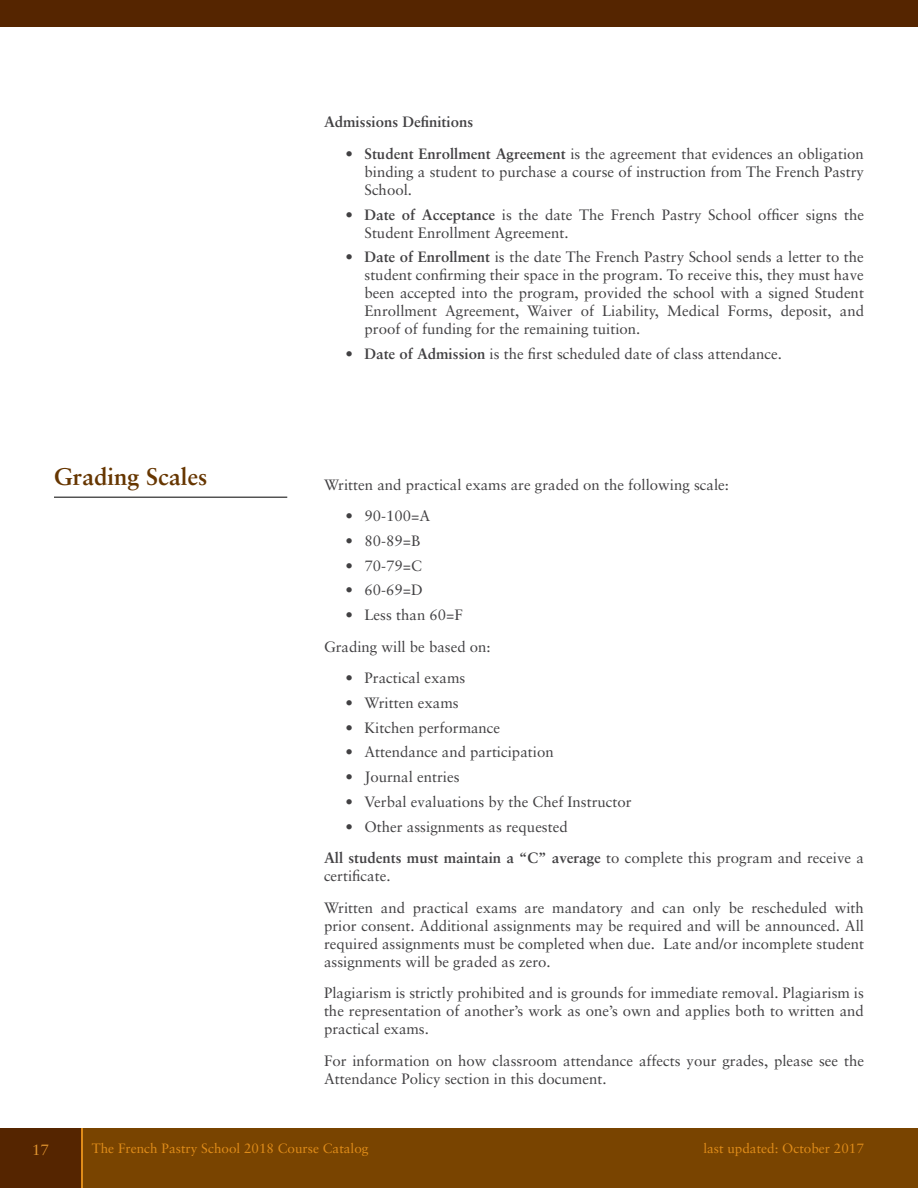
<style>
.page{position:relative;width:918px;height:1188px;background:#fff}
.page>*{position:absolute;margin:0;border:0;box-sizing:border-box;transform-origin:0 0}
.t1{font:700 24px "Sabon LT";color:#663600}
.t2{font:15px/18px "Sabon LT";color:#414042;text-align:justify}
.t3{font:700 15px "Sabon LT";color:#414042}
.t4{font:15px "Sabon LT";color:#e2952f}
.t5{font:13.5px "Sabon LT";color:#df8c19}
.s1{font-weight:700}
</style>
<div class="page">
<div style="left:0;top:1128px;width:918px;height:60px;background:#794400"></div>
<div style="left:0;top:1128px;width:82px;height:60px;background:#552500"></div>
<hr style="left:81px;top:1128px;width:1px;height:60px;background:#df8c19">
<div style="left:0;top:0;width:918px;height:27px;background:#552500"></div>
<hr style="left:54px;top:497px;width:233px;height:1px;background:#000">
<h1 class="t1" style="left:54px;top:462px;width:155px">Grading Scales</h1>
<p class="t3" style="left:324px;top:113px;width:151px">Admissions Definitions</p>
<p class="t2" style="left:365px;top:144px;width:501px;text-indent:-19px">• <span class="s1">Student Enrollment Agreement</span> is the agreement that evidences an obligation binding a student to purchase a course of instruction from The French Pastry School.</p>
<p class="t2" style="left:365px;top:205px;width:501px;text-indent:-19px">• <span class="s1">Date of Acceptance</span> is the date The French Pastry School officer signs the<br>Student Enrollment Agreement.</p>
<p class="t2" style="left:365px;top:248px;width:501px;text-indent:-19px">• <span class="s1">Date of Enrollment</span> is the date The French Pastry School sends a letter to the student confirming their space in the program. To receive this, they must have been accepted into the program, provided the school with a signed Student Enrollment Agreement, Waiver of Liability, Medical Forms, deposit, and proof of funding for the remaining tuition.</p>
<p class="t2" style="left:346px;top:345px;width:438px">• <span class="s1">Date of Admission</span> is the first scheduled date of class attendance.</p>
<p class="t2" style="left:324px;top:475px;width:407px">Written and practical exams are graded on the following scale:</p>
<p class="t2" style="left:346px;top:507px;width:86px">• 90-100=A</p>
<p class="t2" style="left:346px;top:531px;width:76px">• 80-89=B</p>
<p class="t2" style="left:346px;top:556px;width:78px">• 70-79=C</p>
<p class="t2" style="left:346px;top:581px;width:79px">• 60-69=D</p>
<p class="t2" style="left:324px;top:599px;width:168px;line-height:31.5px;text-align:center">• Less than 60=F<br>Grading will be based on:</p>
<p class="t2" style="left:346px;top:669px;width:121px">• Practical exams</p>
<p class="t2" style="left:346px;top:693px;width:115px">• Written exams</p>
<p class="t2" style="left:346px;top:718px;width:156px">• Kitchen performance</p>
<p class="t2" style="left:346px;top:743px;width:210px">• Attendance and participation</p>
<p class="t2" style="left:346px;top:768px;width:115px">• Journal entries</p>
<p class="t2" style="left:346px;top:792px;width:288px">• Verbal evaluations by the Chef Instructor</p>
<p class="t2" style="left:324px;top:810px;width:541px;line-height:31.5px;text-indent:22px">• Other assignments as requested<br><span class="s1">All students must maintain a “C” average</span> to complete this program and receive a</p>
<p class="t2" style="left:324px;top:860px;width:542px;line-height:31.5px">certificate.<br>Written and practical exams are mandatory and can only be rescheduled with</p>
<p class="t2" style="left:324px;top:916px;width:542px">prior consent. Additional assignments may be required and will be announced. All required assignments must be completed when due. Late and/or incomplete student assignments will be graded as zero.</p>
<p class="t2" style="left:324px;top:984px;width:541px">Plagiarism is strictly prohibited and is grounds for immediate removal. Plagiarism is the representation of another’s work as one’s own and applies both to written and practical exams.</p>
<p class="t2" style="left:324px;top:1051px;width:542px">For information on how classroom attendance affects your grades, please see the<br>Attendance Policy section in this document.</p>
<p class="t4" style="left:32px;top:1140px;width:18px">17</p>
<p class="t5" style="left:92px;top:1141px;width:278px">The French Pastry School 2018 Course Catalog</p>
<p class="t5" style="left:703px;top:1141px;width:162px">last updated: October 2017</p>
</div>
